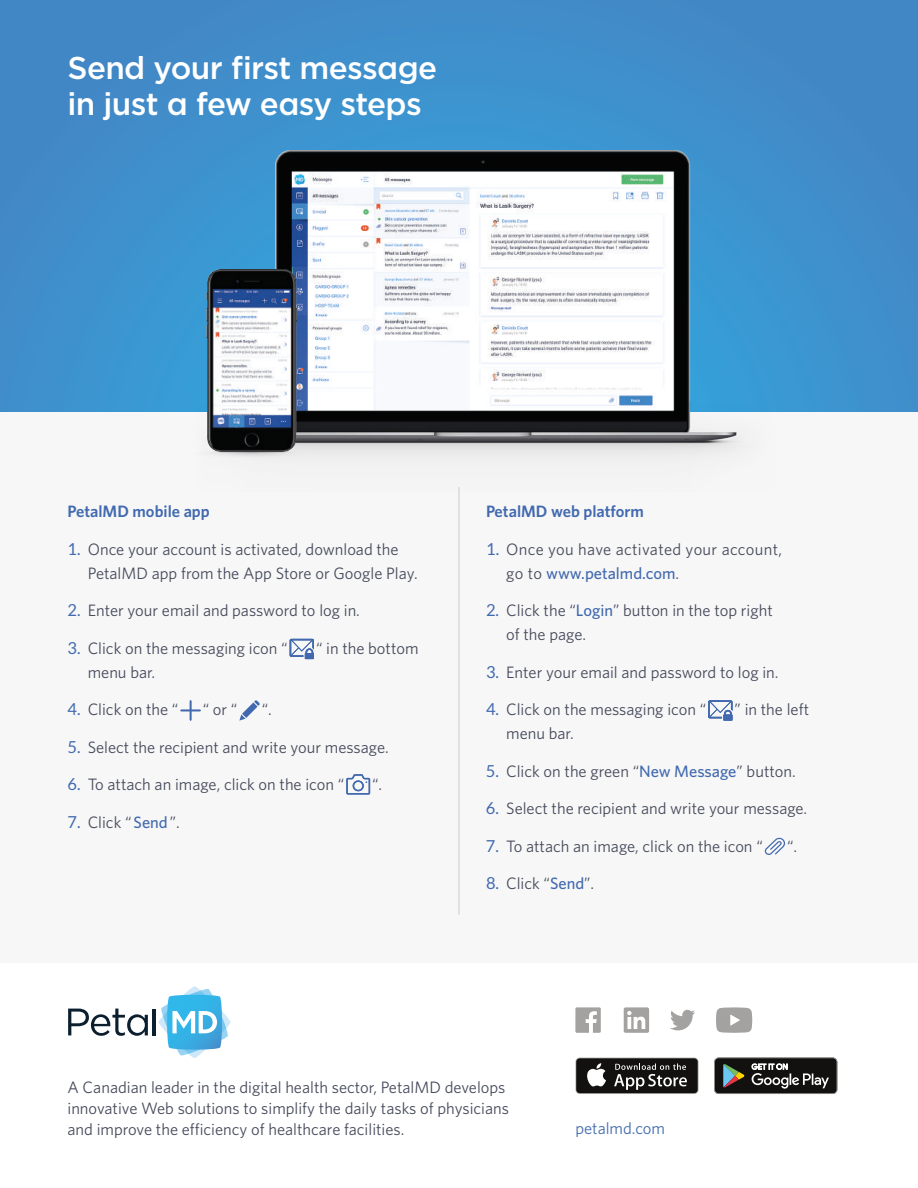
<style>
.page{position:relative;width:918px;height:1188px;background:#fff}
.page>*{position:absolute;margin:0;border:0;box-sizing:border-box;transform-origin:0 0}
.t1{font:500 31.5px/36px "Gotham";letter-spacing:-.02em;color:#fff}
.t2{font:16.5px/24px "Whitney HTF";color:#464a5b}
.t3{font:16.5px/24px "Whitney HTF";letter-spacing:.02em;color:#464a5b}
.t4{font:600 16.5px "Whitney HTF";color:#426aaf}
.t5{font:16.5px "Whitney HTF";color:#426aaf}
.s1{font-family:"Lato";color:#426aaf}
.s2{font-weight:500;color:#426aaf}
</style>
<div class="page">
<div style="left:0;top:392px;width:918px;height:571px;background:#f7f7f7"></div>
<div style="left:0;top:0;width:918px;height:411px;background:#3f8ecb"></div>
<svg style="left:290px;top:639px;width:24px;height:20px"></svg>
<svg style="left:180px;top:700px;width:21px;height:21px"></svg>
<svg style="left:239px;top:700px;width:21px;height:21px"></svg>
<svg style="left:346px;top:774px;width:24px;height:21px"></svg>
<svg style="left:575px;top:1007px;width:26px;height:26px"></svg>
<svg style="left:624px;top:1007px;width:25px;height:26px"></svg>
<svg style="left:670px;top:1010px;width:25px;height:20px"></svg>
<svg style="left:716px;top:1007px;width:36px;height:26px"></svg>
<svg style="left:68px;top:1009px;width:80px;height:27px"></svg>
<hr style="left:152px;top:1009px;width:3px;height:26px;background:#0c1f2e">
<svg style="left:159px;top:986px;width:71px;height:72px"></svg>
<svg style="left:161px;top:989px;width:67px;height:66px"></svg>
<img style="left:201px;top:151px;width:575px;height:341px">
<img style="left:191px;top:269px;width:123px;height:188px">
<hr style="left:459px;top:487px;width:1px;height:428px;background:#cdcdcd">
<svg style="left:708px;top:700px;width:24px;height:21px"></svg>
<svg style="left:765px;top:837px;width:20px;height:18px"></svg>
<svg style="left:575px;top:1058px;width:124px;height:36px"></svg>
<div style="left:576px;top:1058px;width:122px;height:35px;background:#12110f;border-radius:3px"></div>
<svg style="left:587px;top:1063px;width:19px;height:24px"></svg>
<svg style="left:614px;top:1064px;width:73px;height:26px"></svg>
<svg style="left:714px;top:1058px;width:123px;height:36px"></svg>
<h1 class="t1" style="left:68px;top:50px;width:371px">Send your first message in just a few easy steps</h1>
<p class="t4" style="left:68px;top:502px;width:144px">PetalMD mobile app</p>
<p class="t2" style="left:88px;top:537px;width:331px;text-indent:-20px"><span class="s1">1.</span> Once your account is activated, download the<br>PetalMD app from the App Store or Google Play.</p>
<p class="t2" style="left:68px;top:598px;width:294px"><span class="s1">2.</span> Enter your email and password to log in.</p>
<p class="t2" style="left:68px;top:636px;width:222px"><span class="s1">3.</span> Click on the messaging icon “</p>
<p class="t2" style="left:316px;top:636px;width:104px">“ in the bottom</p>
<p class="t2" style="left:88px;top:660px;width:69px">menu bar.</p>
<p class="t2" style="left:67px;top:697px;width:112px"><span class="s1">4.</span> Click on the “</p>
<p class="t2" style="left:203px;top:697px;width:36px">“ or “</p>
<p class="t2" style="left:262px;top:697px;width:12px">“.</p>
<p class="t2" style="left:67px;top:735px;width:323px"><span class="s1">5.</span> Select the recipient and write your message.</p>
<p class="t2" style="left:67px;top:772px;width:278px"><span class="s1">6.</span> To attach an image, click on the icon “</p>
<p class="t2" style="left:372px;top:772px;width:12px">“.</p>
<p class="t2" style="left:67px;top:810px;width:114px"><span class="s1">7.</span> Click “<span class="s2">Send</span>”.</p>
<p class="t4" style="left:486px;top:502px;width:159px">PetalMD web platform</p>
<p class="t3" style="left:506px;top:537px;width:277px;text-indent:-20px"><span class="s1">1.</span> Once you have activated your account, go to <span class="s2">www.petalmd.com</span>.</p>
<p class="t2" style="left:506px;top:598px;width:268px;text-indent:-20px"><span class="s1">2.</span> Click the “<span class="s2">Login</span>” button in the top right of the page.</p>
<p class="t2" style="left:486px;top:660px;width:294px"><span class="s1">3.</span> Enter your email and password to log in.</p>
<p class="t2" style="left:486px;top:697px;width:222px"><span class="s1">4.</span> Click on the messaging icon “</p>
<p class="t2" style="left:735px;top:697px;width:76px">” in the left</p>
<p class="t2" style="left:506px;top:721px;width:69px">menu bar.</p>
<p class="t2" style="left:486px;top:759px;width:311px"><span class="s1">5.</span> Click on the green “<span class="s2">New Message</span>” button.</p>
<p class="t2" style="left:486px;top:796px;width:323px"><span class="s1">6.</span> Select the recipient and write your message.</p>
<p class="t2" style="left:486px;top:834px;width:278px"><span class="s1">7.</span> To attach an image, click on the icon “</p>
<p class="t2" style="left:787px;top:834px;width:12px">“.</p>
<p class="t2" style="left:486px;top:871px;width:110px"><span class="s1">8.</span> Click “<span class="s2">Send</span>”.</p>
<p class="t2" style="left:68px;top:1076px;width:443px;line-height:21px">A Canadian leader in the digital health sector, PetalMD develops innovative Web solutions to simplify the daily tasks of physicians and improve the efficiency of healthcare facilities.</p>
<p class="t5" style="left:575px;top:1118px;width:91px">petalmd.com</p>
</div>
